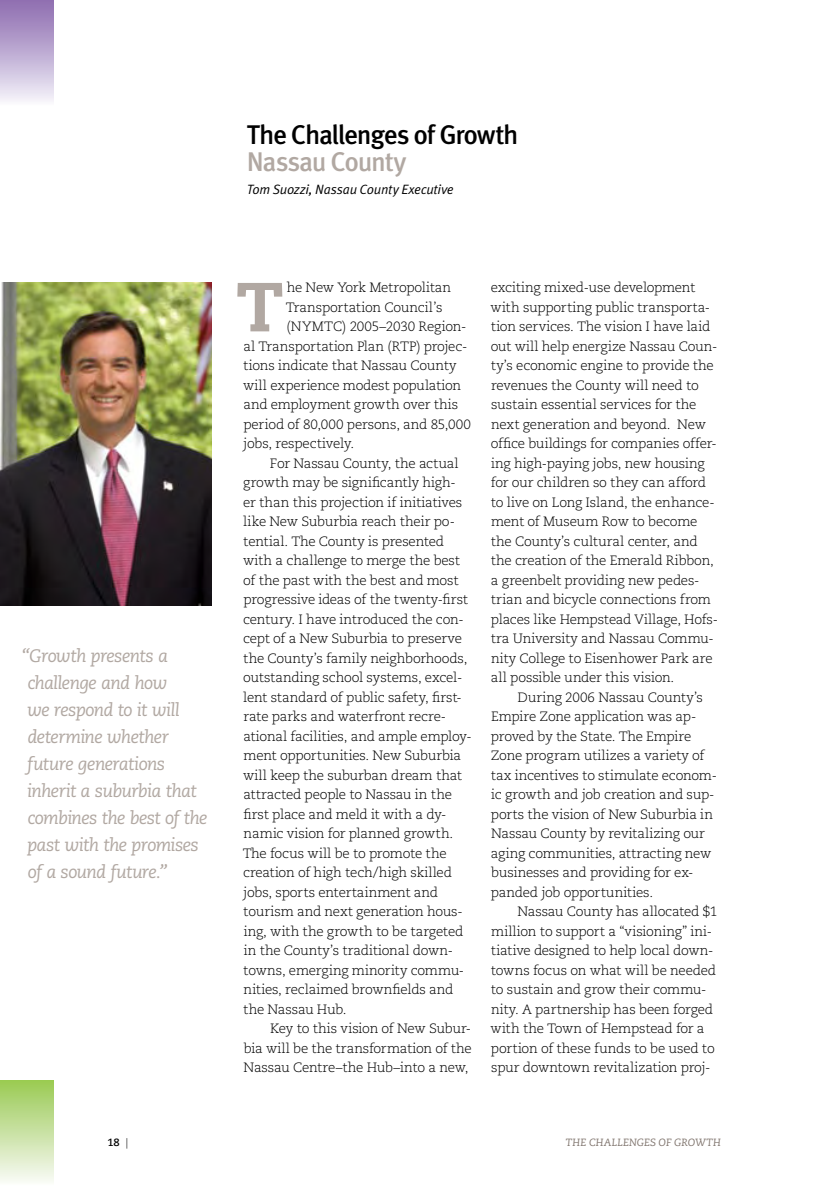
<style>
.page{position:relative;width:828px;height:1188px;background:#fff}
.page>*{position:absolute;margin:0;border:0;box-sizing:border-box;transform-origin:0 0}
.t1{font:800 69.15px "Caecilia LT Std";color:#b1a8a2}
.t2{font:500 27px "Meta OT";letter-spacing:-.045em;color:#000}
.t3{font:500 27px "Meta OT";letter-spacing:-.045em;color:#b1a8a2}
.t4{font:italic 18px/27px "Caecilia LT Std";letter-spacing:-.035em;color:#b1a8a2}
.t5{font:300 13.5px/19.5px "Caecilia LT Std";letter-spacing:-.015em;color:#000}
.t6{font:italic 13.5px "Meta OT";letter-spacing:-.015em;color:#000}
.t7{font:italic 10.5px "Caecilia LT Std";letter-spacing:.005em;color:#80756e}
.t8{font:700 10.5px "Caecilia LT Std";color:#000}
.t9{font:300 10.5px "Caecilia LT Std";color:#000}
</style>
<div class="page">
<img style="left:0;top:282px;width:212px;height:324px">
<div style="left:0;top:0;width:54px;height:106px;background:linear-gradient(to bottom,#8b69ae,#f6f5fb)"></div>
<div style="left:0;top:1080px;width:54px;height:106px;background:linear-gradient(to bottom,#99c952,#fafbf8)"></div>
<h2 class="t2" style="left:247px;top:118px;width:273px">The Challenges of Growth</h2>
<h2 class="t3" style="left:247px;top:145px;width:162px">Nassau County</h2>
<p class="t6" style="left:247px;top:181px;width:209px">Tom Suozzi, Nassau County Executive</p>
<h3 class="t4" style="left:22px;top:643px;width:187px">“Growth presents a challenge and how<br>we respond to it will determine whether future generations inherit a suburbia that combines the best of the past with the promises of a sound future.”</h3>
<h1 class="t1" style="left:236px;top:264px;width:49px">T</h1>
<p class="t5" style="left:287px;top:278px;width:166px">he New York Metropolitan</p>
<p class="t5" style="left:286px;top:298px;width:158px">Transportation Council’s</p>
<p class="t5" style="left:287px;top:317px;width:181px">(NYMTC) 2005–2030 Region-</p>
<p class="t5" style="left:243px;top:337px;width:225px">al Transportation Plan (RTP) projec-</p>
<p class="t5" style="left:243px;top:356px;width:215px">tions indicate that Nassau County</p>
<p class="t5" style="left:243px;top:376px;width:220px">will experience modest population</p>
<p class="t5" style="left:243px;top:395px;width:216px">and employment growth over this</p>
<p class="t5" style="left:243px;top:415px;width:229px">period of 80,000 persons, and 85,000</p>
<p class="t5" style="left:243px;top:434px;width:112px">jobs, respectively.</p>
<p class="t5" style="left:270px;top:454px;width:190px">For Nassau County, the actual</p>
<p class="t5" style="left:243px;top:473px;width:214px">growth may be significantly high-</p>
<p class="t5" style="left:243px;top:493px;width:221px">er than this projection if initiatives</p>
<p class="t5" style="left:243px;top:512px;width:213px">like New Suburbia reach their po-</p>
<p class="t5" style="left:243px;top:532px;width:202px">tential. The County is presented</p>
<p class="t5" style="left:243px;top:551px;width:218px">with a challenge to merge the best</p>
<p class="t5" style="left:243px;top:571px;width:217px">of the past with the best and most</p>
<p class="t5" style="left:243px;top:590px;width:226px">progressive ideas of the twenty-first</p>
<p class="t5" style="left:243px;top:610px;width:222px">century. I have introduced the con-</p>
<p class="t5" style="left:243px;top:629px;width:220px">cept of a New Suburbia to preserve</p>
<p class="t5" style="left:243px;top:649px;width:226px">the County’s family neighborhoods,</p>
<p class="t5" style="left:243px;top:668px;width:221px">outstanding school systems, excel-</p>
<p class="t5" style="left:243px;top:688px;width:220px">lent standard of public safety, first-</p>
<p class="t5" style="left:244px;top:707px;width:204px">rate parks and waterfront recre-</p>
<p class="t5" style="left:243px;top:727px;width:230px">ational facilities, and ample employ-</p>
<p class="t5" style="left:244px;top:746px;width:219px">ment opportunities. New Suburbia</p>
<p class="t5" style="left:243px;top:766px;width:221px">will keep the suburban dream that</p>
<p class="t5" style="left:243px;top:785px;width:210px">attracted people to Nassau in the</p>
<p class="t5" style="left:243px;top:805px;width:204px">first place and meld it with a dy-</p>
<p class="t5" style="left:244px;top:824px;width:211px">namic vision for planned growth.</p>
<p class="t5" style="left:243px;top:844px;width:205px">The focus will be to promote the</p>
<p class="t5" style="left:243px;top:863px;width:210px">creation of high tech/high skilled</p>
<p class="t5" style="left:243px;top:883px;width:196px">jobs, sports entertainment and</p>
<p class="t5" style="left:243px;top:902px;width:221px">tourism and next generation hous-</p>
<p class="t5" style="left:244px;top:922px;width:221px">ing, with the growth to be targeted</p>
<p class="t5" style="left:244px;top:941px;width:211px">in the County’s traditional down-</p>
<p class="t5" style="left:243px;top:961px;width:222px">towns, emerging minority commu-</p>
<p class="t5" style="left:244px;top:980px;width:211px">nities, reclaimed brownfields and</p>
<p class="t5" style="left:243px;top:1000px;width:105px">the Nassau Hub.</p>
<p class="t5" style="left:270px;top:1019px;width:202px">Key to this vision of New Subur-</p>
<p class="t5" style="left:244px;top:1039px;width:230px">bia will be the transformation of the</p>
<p class="t5" style="left:244px;top:1058px;width:226px">Nassau Centre–the Hub–into a new,</p>
<p class="t5" style="left:491px;top:278px;width:229px">exciting mixed-use development with supporting public transporta&shy;tion services. The vision I have laid out will help energize Nassau Coun&shy;ty’s economic engine to provide the revenues the County will need to sustain essential services for the next generation and beyond. New office buildings for companies offer&shy;ing high-paying jobs, new housing for our children so they can afford to live on Long Island, the enhance&shy;ment of Museum Row to become the County’s cultural center, and the creation of the Emerald Ribbon, a greenbelt providing new pedes&shy;trian and bicycle connections from places like Hempstead Village, Hofs&shy;tra University and Nassau Commu&shy;nity College to Eisenhower Park are all possible under this vision.</p>
<p class="t5" style="left:491px;top:688px;width:228px;text-indent:27px">During 2006 Nassau County’s<br>Empire Zone application was ap&shy;proved by the State. The Empire<br>Zone program utilizes a variety of tax incentives to stimulate econom&shy;ic growth and job creation and sup&shy;ports the vision of New Suburbia in<br>Nassau County by revitalizing our aging communities, attracting new businesses and providing for ex&shy;panded job opportunities.</p>
<p class="t5" style="left:491px;top:902px;width:228px;text-indent:27px">Nassau County has allocated $1 million to support a “visioning” ini&shy;tiative designed to help local down&shy;towns focus on what will be needed to sustain and grow their commu&shy;nity. A partnership has been forged with the Town of Hempstead for a portion of these funds to be used to spur downtown revitalization proj-</p>
<p class="t9" style="left:126px;top:1136px;width:4px">|</p>
<p class="t7" style="left:566px;top:1137px;width:156px">THE CHALLENGES OF GROWTH</p>
<p class="t8" style="left:107px;top:1136px;width:14px">18</p>
</div>
